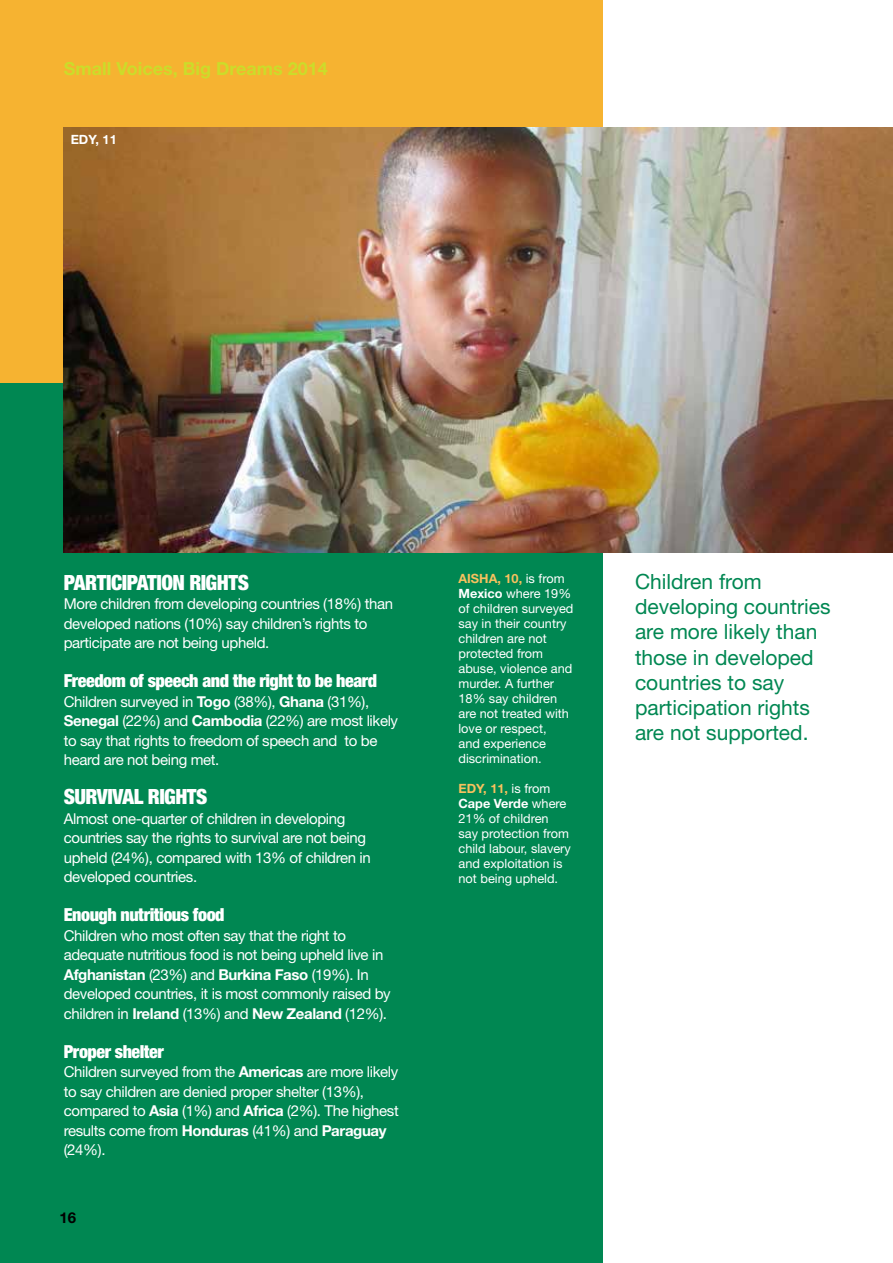
<style>
.page{position:relative;width:893px;height:1263px;background:#fff}
.page>*{position:absolute;margin:0;border:0;box-sizing:border-box;transform-origin:0 0}
.t1{font:21px/25.2px "Helvetica Neue LT Pro";color:#008752}
.t2{font:900 condensed 21px "Helvetica Neue";letter-spacing:-.025em;color:#fff}
.t3{font:900 condensed 18px "Helvetica Neue";letter-spacing:-.025em;color:#fff}
.t4{font:700 18px "Helvetica Neue LT Pro";color:#ccdc2a}
.t5{font:15px/19.5px "Helvetica Neue LT Pro";letter-spacing:-.025em;color:#fff}
.t6{font:700 15px "Helvetica Neue LT Pro";color:#000}
.t7{font:12.75px/15px "Helvetica Neue LT Pro";color:#fff}
.t8{font:700 12.75px "Helvetica Neue LT Pro";color:#f8c15e}
.t9{font:700 12.75px "Helvetica Neue LT Pro";color:#fff}
.s1{font-weight:700}
.s2{font-weight:700;color:#f8c15e}
</style>
<div class="page">
<div style="left:0;top:383px;width:603px;height:880px;background:#008752"></div>
<div style="left:0;top:0;width:603px;height:383px;background:#f6b331"></div>
<img style="left:64px;top:128px;width:828px;height:425px">
<p class="t4" style="left:64px;top:57px;width:265px">Small Voices, Big Dreams 2014</p>
<p class="t9" style="left:71px;top:131px;width:48px">EDY, 11</p>
<h1 class="t2" style="left:64px;top:569px;width:187px">PARTICIPATION RIGHTS</h1>
<p class="t5" style="left:64px;top:594px;width:331px">More children from developing countries (18%) than developed nations (10%) say children’s rights to participate are not being upheld.</p>
<p class="t3" style="left:64px;top:670px;width:315px">Freedom of speech and the right to be heard</p>
<p class="t5" style="left:64px;top:691px;width:336px">Children surveyed in <span class="s1">Togo</span> (38%), <span class="s1">Ghana</span> (31%), <span class="s1">Senegal</span> (22%) and <span class="s1">Cambodia</span> (22%) are most likely to say that rights to freedom of speech and to be heard are not being met.</p>
<h1 class="t2" style="left:64px;top:784px;width:145px">SURVIVAL RIGHTS</h1>
<p class="t5" style="left:64px;top:808px;width:309px">Almost one-quarter of children in developing countries say the rights to survival are not being upheld (24%), compared with 13% of children in developed countries.</p>
<p class="t3" style="left:64px;top:904px;width:162px">Enough nutritious food</p>
<p class="t5" style="left:64px;top:925px;width:329px">Children who most often say that the right to adequate nutritious food is not being upheld live in <span class="s1">Afghanistan</span> (23%) and <span class="s1">Burkina Faso</span> (19%). In developed countries, it is most commonly raised by children in <span class="s1">Ireland</span> (13%) and <span class="s1">New Zealand</span> (12%).</p>
<p class="t3" style="left:64px;top:1040px;width:102px">Proper shelter</p>
<p class="t5" style="left:64px;top:1062px;width:336px">Children surveyed from the <span class="s1">Americas</span> are more likely to say children are denied proper shelter (13%), compared to <span class="s1">Asia</span> (1%) and <span class="s1">Africa</span> (2%). The highest results come from <span class="s1">Honduras</span> (41%) and <span class="s1">Paraguay </span>(24%).</p>
<p class="t6" style="left:60px;top:1208px;width:18px">16</p>
<p class="t8" style="left:458px;top:571px;width:23px">Aisha</p>
<p class="t7" style="left:458px;top:571px;width:117px;text-indent:39px"><span class="s2">, 10,</span> is from<br><span class="s1">Mexico</span> where 19% of children surveyed say in their country children are not protected from abuse, violence and murder. A further<br>18% say children are not treated with love or respect,<br>and experience discrimination.</p>
<p class="t8" style="left:458px;top:780px;width:10px">Edy</p>
<p class="t7" style="left:458px;top:781px;width:114px;text-indent:25px"><span class="s2">, 11,</span> is from<br><span class="s1">Cape Verde</span> where<br>21% of children say protection from child labour, slavery and exploitation is not being upheld.</p>
<h1 class="t1" style="left:635px;top:568px;width:197px">Children from developing countries are more likely than those in developed countries to say participation rights are not supported.</h1>
</div>
